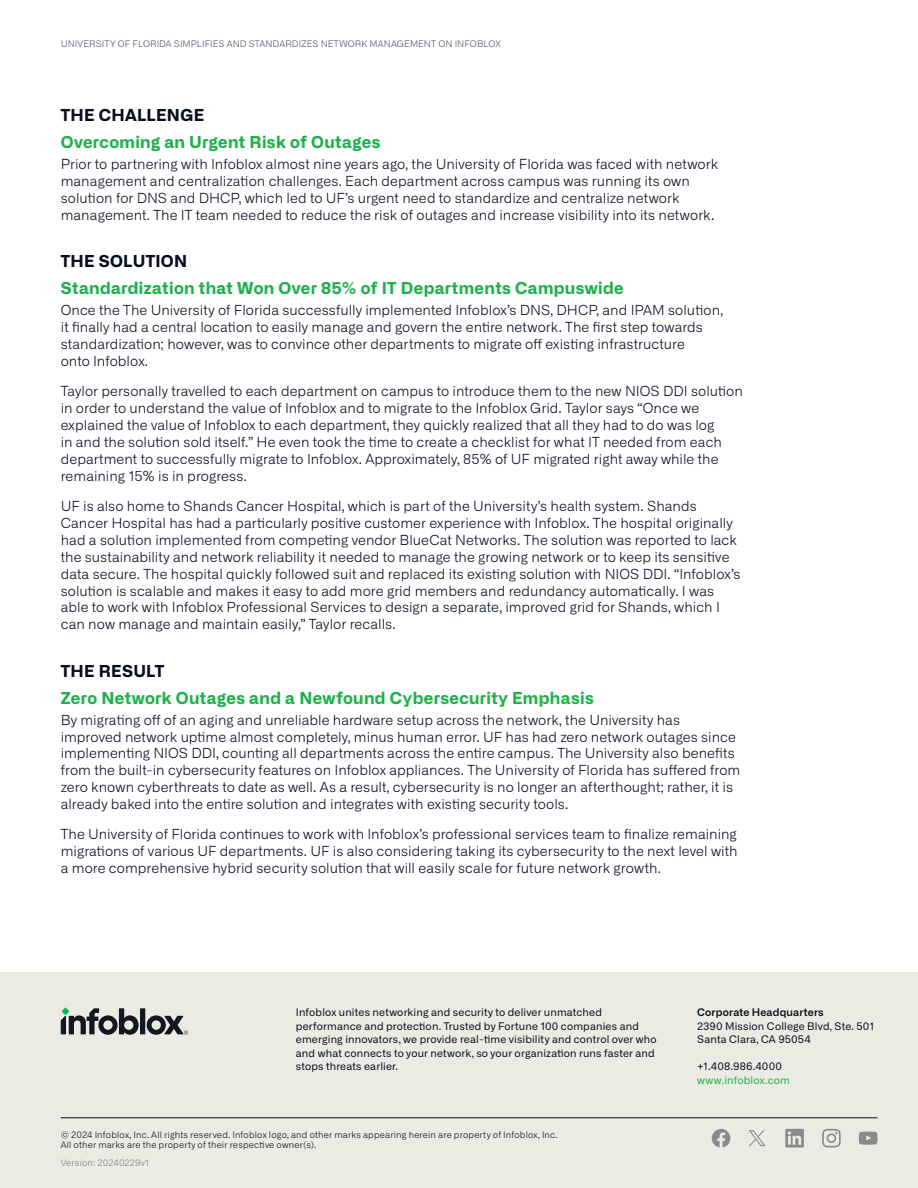
<style>
.page{position:relative;width:918px;height:1188px;background:#fff}
.page>*{position:absolute;margin:0;border:0;box-sizing:border-box;transform-origin:0 0}
.Heading_Level_1{font:700 16.5px "Alliance No.2";letter-spacing:.02em;color:#1eb14b}
.Section{font:700 16.5px "Alliance No.2";letter-spacing:.015em;color:#030f1e}
.Body_text{font:300 13.8px/16.8px "Alliance No.1";letter-spacing:.005em;color:#030f1e}
.t1{font:10.5px/13.5px "Alliance No.1";letter-spacing:.015em;color:#030f1e}
.t2{font:600 10.5px "Alliance No.1";letter-spacing:.015em;color:#030f1e}
.t3{font:10.5px "Alliance No.1";letter-spacing:.015em;color:#1eb14b}
.t4{font:300 9px/9.8px "Alliance No.1";letter-spacing:.02em;color:#030f1e}
.t5{font:300 9px "Alliance No.1";letter-spacing:.005em;color:#4d515e}
.t6{font:300 9px "Alliance No.1";letter-spacing:.015em;color:#797b86}
</style>
<div class="page">
<div style="left:0;top:972px;width:918px;height:216px;background:#ebebe4"></div>
<div style="left:140px;top:1008px;width:5px;height:26px;background:#101820"></div>
<svg style="left:147px;top:1015px;width:41px;height:20px"></svg>
<svg style="left:61px;top:1008px;width:78px;height:27px"></svg>
<svg style="left:822px;top:1129px;width:19px;height:18px"></svg>
<svg style="left:859px;top:1132px;width:19px;height:13px"></svg>
<svg style="left:785px;top:1129px;width:19px;height:19px"></svg>
<svg style="left:712px;top:1129px;width:18px;height:18px"></svg>
<hr style="left:61px;top:1118px;width:817px;height:1px;background:#030f1e">
<svg style="left:749px;top:1130px;width:17px;height:16px"></svg>
<p class="t5" style="left:61px;top:39px;width:441px">UNIVERSITY OF FLORIDA SIMPLIFIES AND STANDARDIZES NETWORK MANAGEMENT ON INFOBLOX</p>
<p class="Section" style="left:61px;top:104px;width:145px">THE CHALLENGE</p>
<p class="Heading_Level_1" style="left:61px;top:131px;width:321px">Overcoming an Urgent Risk of Outages</p>
<p class="Body_text" style="left:61px;top:156px;width:659px">Prior to partnering with Infoblox almost nine years ago, the University of Florida was faced with network management and centralization challenges. Each department across campus was running its own solution for DNS and DHCP, which led to UF’s urgent need to standardize and centralize network management. The IT team needed to reduce the risk of outages and increase visibility into its network.</p>
<p class="Section" style="left:61px;top:250px;width:128px">THE SOLUTION</p>
<p class="Heading_Level_1" style="left:61px;top:277px;width:564px">Standardization that Won Over 85% of IT Departments Campuswide</p>
<p class="Body_text" style="left:61px;top:302px;width:664px">Once the The University of Florida successfully implemented Infoblox’s DNS, DHCP, and IPAM solution, it finally had a central location to easily manage and govern the entire network. The first step towards standardization; however, was to convince other departments to migrate off existing infrastructure<br>onto Infoblox.</p>
<p class="Body_text" style="left:61px;top:383px;width:684px">Taylor personally travelled to each department on campus to introduce them to the new NIOS DDI solution in order to understand the value of Infoblox and to migrate to the Infoblox Grid. Taylor says “Once we explained the value of Infoblox to each department, they quickly realized that all they had to do was log<br>in and the solution sold itself.” He even took the time to create a checklist for what IT needed from each department to successfully migrate to Infoblox. Approximately, 85% of UF migrated right away while the remaining 15% is in progress.</p>
<p class="Body_text" style="left:61px;top:498px;width:681px">UF is also home to Shands Cancer Hospital, which is part of the University’s health system. Shands Cancer Hospital has had a particularly positive customer experience with Infoblox. The hospital originally had a solution implemented from competing vendor BlueCat Networks. The solution was reported to lack the sustainability and network reliability it needed to manage the growing network or to keep its sensitive data secure. The hospital quickly followed suit and replaced its existing solution with NIOS DDI. “Infoblox’s solution is scalable and makes it easy to add more grid members and redundancy automatically. I was able to work with Infoblox Professional Services to design a separate, improved grid for Shands, which I can now manage and maintain easily,” Taylor recalls.</p>
<p class="Section" style="left:61px;top:660px;width:105px">THE RESULT</p>
<p class="Heading_Level_1" style="left:61px;top:687px;width:535px">Zero Network Outages and a Newfound Cybersecurity Emphasis</p>
<p class="Body_text" style="left:61px;top:711px;width:681px">By migrating off of an aging and unreliable hardware setup across the network, the University has improved network uptime almost completely, minus human error. UF has had zero network outages since implementing NIOS DDI, counting all departments across the entire campus. The University also benefits from the built-in cybersecurity features on Infoblox appliances. The University of Florida has suffered from zero known cyberthreats to date as well. As a result, cybersecurity is no longer an afterthought; rather, it is already baked into the entire solution and integrates with existing security tools.</p>
<p class="Body_text" style="left:61px;top:826px;width:679px;text-align:justify">The University of Florida continues to work with Infoblox’s professional services team to finalize remaining migrations of various UF departments. UF is also considering taking its cybersecurity to the next level with a more comprehensive hybrid security solution that will easily scale for future network growth.</p>
<p class="t1" style="left:296px;top:1006px;width:362px">Infoblox unites networking and security to deliver unmatched performance and protection. Trusted by Fortune 100 companies and emerging innovators, we provide real-time visibility and control over who and what connects to your network, so your organization runs faster and stops threats earlier.</p>
<p class="t2" style="left:697px;top:1006px;width:128px">Corporate Headquarters</p>
<p class="t1" style="left:697px;top:1019px;width:179px">2390 Mission College Blvd, Ste. 501<br>Santa Clara, CA 95054</p>
<p class="t1" style="left:697px;top:1059px;width:86px">+1.408.986.4000</p>
<p class="t3" style="left:697px;top:1073px;width:94px">www.infoblox.com</p>
<p class="t4" style="left:61px;top:1130px;width:499px">© 2024 Infoblox, Inc. All rights reserved. Infoblox logo, and other marks appearing herein are property of Infoblox, Inc.<br>All other marks are the property of their respective owner(s).</p>
<p class="t6" style="left:61px;top:1158px;width:90px">Version: 20240229v1</p>
</div>
